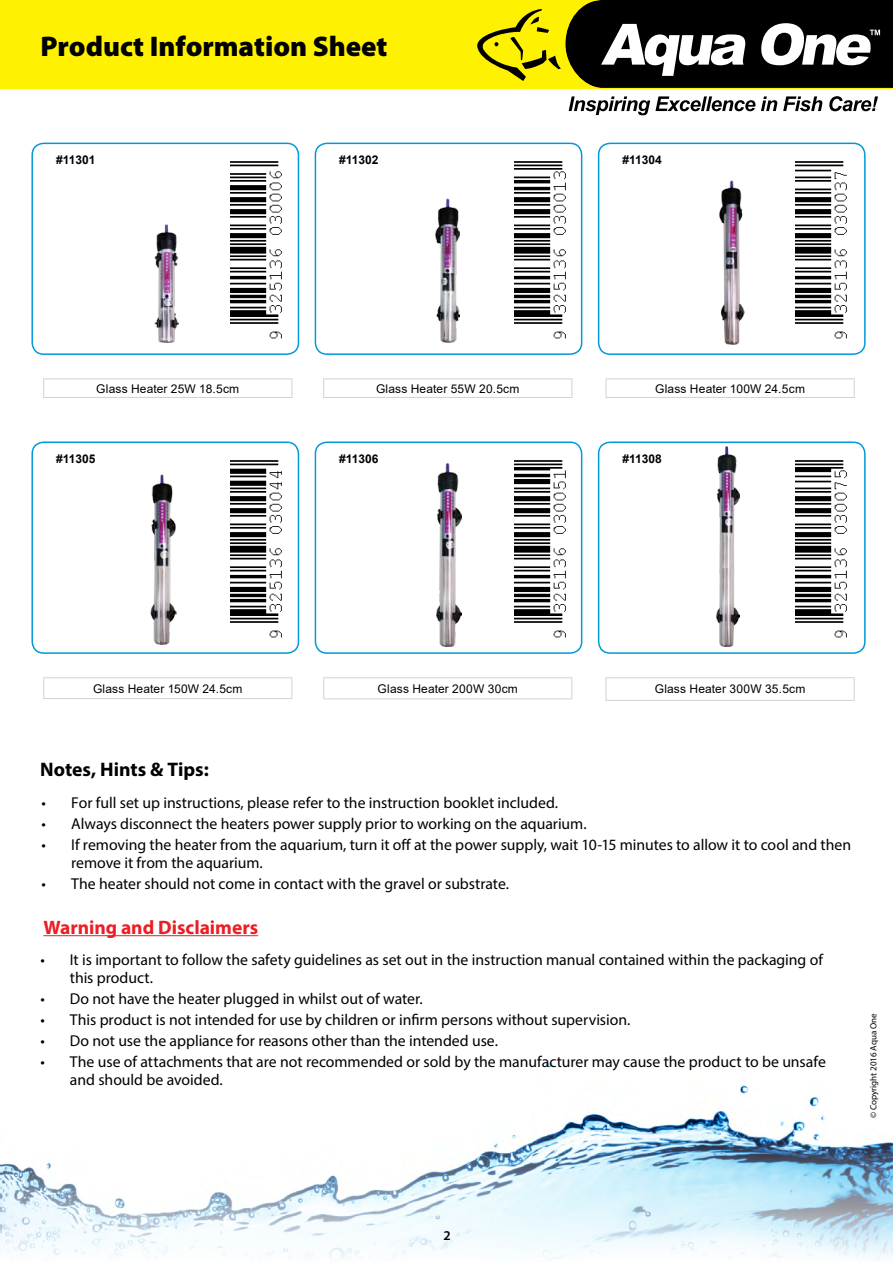
<style>
.page{position:relative;width:893px;height:1263px;background:#fff}
.page>*{position:absolute;margin:0;border:0;box-sizing:border-box;transform-origin:0 0}
.t1{font:900 28.5px "Myriad Pro";color:#000}
.t2{font:700 19.65px "Myriad Pro";letter-spacing:-.005em;color:#000}
.t3{font:700 19.5px "Myriad Pro";color:#ed1d24}
.t4{font:15.75px/18px "Myriad Pro";color:#000}
.t5{font:600 13.5px "Myriad Pro";color:#000}
.t6{font:12px "Arial";letter-spacing:.015em;color:#000}
.t7{font:700 12px "Arial";color:#000}
.t8{font:9px "Myriad Pro";color:#000}
</style>
<div class="page">
<img style="left:1px;top:1063px;width:891px;height:195px">
<div style="left:0;top:0;width:893px;height:88px;background:#fff200"></div>
<svg style="left:569px;top:96px;width:186px;height:19px"></svg>
<svg style="left:761px;top:96px;width:16px;height:15px"></svg>
<svg style="left:783px;top:96px;width:39px;height:15px"></svg>
<svg style="left:829px;top:96px;width:49px;height:15px"></svg>
<svg style="left:477px;top:0;width:416px;height:88px"></svg>
<div style="left:315px;top:143px;width:267px;height:212px;border:2px solid #0099d9;border-radius:11px"></div>
<div style="left:598px;top:143px;width:268px;height:212px;border:2px solid #0099d9;border-radius:11px"></div>
<div style="left:31px;top:441px;width:268px;height:213px;border:2px solid #0099d9;border-radius:11px"></div>
<hr style="left:43px;top:677px;width:249px;height:1px;background:#d1d3d4">
<svg style="left:43px;top:678px;width:1px;height:20px"></svg>
<svg style="left:291px;top:678px;width:1px;height:20px"></svg>
<hr style="left:43px;top:698px;width:249px;height:1px;background:#d1d3d4">
<hr style="left:43px;top:935px;width:215px;height:1px;background:#ed1d24">
<img style="left:230px;top:161px;width:52px;height:178px">
<img style="left:155px;top:224px;width:24px;height:119px">
<hr style="left:323px;top:378px;width:249px;height:1px;background:#d1d3d4">
<svg style="left:323px;top:379px;width:1px;height:18px"></svg>
<svg style="left:571px;top:379px;width:1px;height:18px"></svg>
<hr style="left:323px;top:397px;width:249px;height:1px;background:#d1d3d4">
<img style="left:436px;top:199px;width:23px;height:143px">
<img style="left:514px;top:161px;width:52px;height:178px">
<img style="left:795px;top:161px;width:52px;height:178px">
<img style="left:719px;top:180px;width:26px;height:164px">
<hr style="left:605px;top:378px;width:250px;height:1px;background:#d1d3d4">
<svg style="left:605px;top:379px;width:1px;height:18px"></svg>
<svg style="left:854px;top:379px;width:1px;height:18px"></svg>
<hr style="left:605px;top:397px;width:250px;height:1px;background:#d1d3d4">
<div style="left:315px;top:441px;width:267px;height:213px;border:2px solid #0099d9;border-radius:11px"></div>
<div style="left:598px;top:441px;width:268px;height:213px;border:2px solid #0099d9;border-radius:11px"></div>
<div style="left:31px;top:143px;width:268px;height:212px;border:2px solid #0099d9;border-radius:11px"></div>
<hr style="left:43px;top:378px;width:249px;height:1px;background:#d1d3d4">
<svg style="left:43px;top:379px;width:1px;height:18px"></svg>
<svg style="left:291px;top:379px;width:1px;height:18px"></svg>
<hr style="left:43px;top:397px;width:249px;height:1px;background:#d1d3d4">
<img style="left:230px;top:460px;width:52px;height:178px">
<hr style="left:323px;top:677px;width:249px;height:1px;background:#d1d3d4">
<svg style="left:323px;top:678px;width:1px;height:20px"></svg>
<svg style="left:571px;top:678px;width:1px;height:20px"></svg>
<hr style="left:323px;top:698px;width:249px;height:1px;background:#d1d3d4">
<img style="left:514px;top:460px;width:52px;height:178px">
<img style="left:795px;top:460px;width:52px;height:178px">
<hr style="left:605px;top:677px;width:250px;height:1px;background:#d1d3d4">
<svg style="left:605px;top:678px;width:1px;height:22px"></svg>
<svg style="left:854px;top:678px;width:1px;height:22px"></svg>
<hr style="left:605px;top:700px;width:250px;height:1px;background:#d1d3d4">
<img style="left:150px;top:474px;width:27px;height:170px">
<img style="left:436px;top:464px;width:26px;height:182px">
<img style="left:716px;top:447px;width:24px;height:121px">
<img style="left:716px;top:568px;width:24px;height:78px">
<h1 class="t1" style="left:40px;top:30px;width:349px">Product Information Sheet</h1>
<p class="t7" style="left:56px;top:151px;width:41px">#11301</p>
<p class="t7" style="left:339px;top:151px;width:41px">#11302</p>
<p class="t7" style="left:622px;top:151px;width:41px">#11304</p>
<p class="t6" style="left:96px;top:380px;width:144px">Glass Heater 25W 18.5cm</p>
<p class="t6" style="left:376px;top:380px;width:145px">Glass Heater 55W 20.5cm</p>
<p class="t6" style="left:655px;top:380px;width:151px">Glass Heater 100W 24.5cm</p>
<p class="t7" style="left:56px;top:450px;width:41px">#11305</p>
<p class="t7" style="left:339px;top:450px;width:41px">#11306</p>
<p class="t7" style="left:622px;top:450px;width:41px">#11308</p>
<p class="t6" style="left:93px;top:680px;width:151px">Glass Heater 150W 24.5cm</p>
<p class="t6" style="left:378px;top:680px;width:142px">Glass Heater 200W 30cm</p>
<p class="t6" style="left:655px;top:681px;width:152px">Glass Heater 300W 35.5cm</p>
<p class="t2" style="left:40px;top:756px;width:170px">Notes, Hints &amp; Tips:</p>
<p class="t4" style="left:42px;top:794px;width:518px">• For full set up instructions, please refer to the instruction booklet included.</p>
<p class="t4" style="left:42px;top:815px;width:546px">• Always disconnect the heaters power supply prior to working on the aquarium.</p>
<p class="t4" style="left:71px;top:836px;width:781px;text-indent:-30px">• If removing the heater from the aquarium, turn it off at the power supply, wait 10-15 minutes to allow it to cool and then remove it from the aquarium.</p>
<p class="t4" style="left:42px;top:875px;width:469px">• The heater should not come in contact with the gravel or substrate.</p>
<p class="t3" style="left:43px;top:914px;width:216px">Warning and Disclaimers</p>
<p class="t4" style="left:70px;top:951px;width:754px;text-indent:-30px">• It is important to follow the safety guidelines as set out in the instruction manual contained within the packaging of this product.</p>
<p class="t4" style="left:40px;top:990px;width:384px">• Do not have the heater plugged in whilst out of water.</p>
<p class="t4" style="left:40px;top:1011px;width:591px">• This product is not intended for use by children or infirm persons without supervision.</p>
<p class="t4" style="left:40px;top:1032px;width:459px">• Do not use the appliance for reasons other than the intended use.</p>
<p class="t4" style="left:70px;top:1053px;width:757px;text-indent:-30px">• The use of attachments that are not recommended or sold by the manufacturer may cause the product to be unsafe and should be avoided.</p>
<p class="t8" style="left:868px;top:1118px;width:107px;rotate:-90deg">© Copyright 2016 Aqua One</p>
<p class="t5" style="left:444px;top:1227px;width:9px">2</p>
</div>
